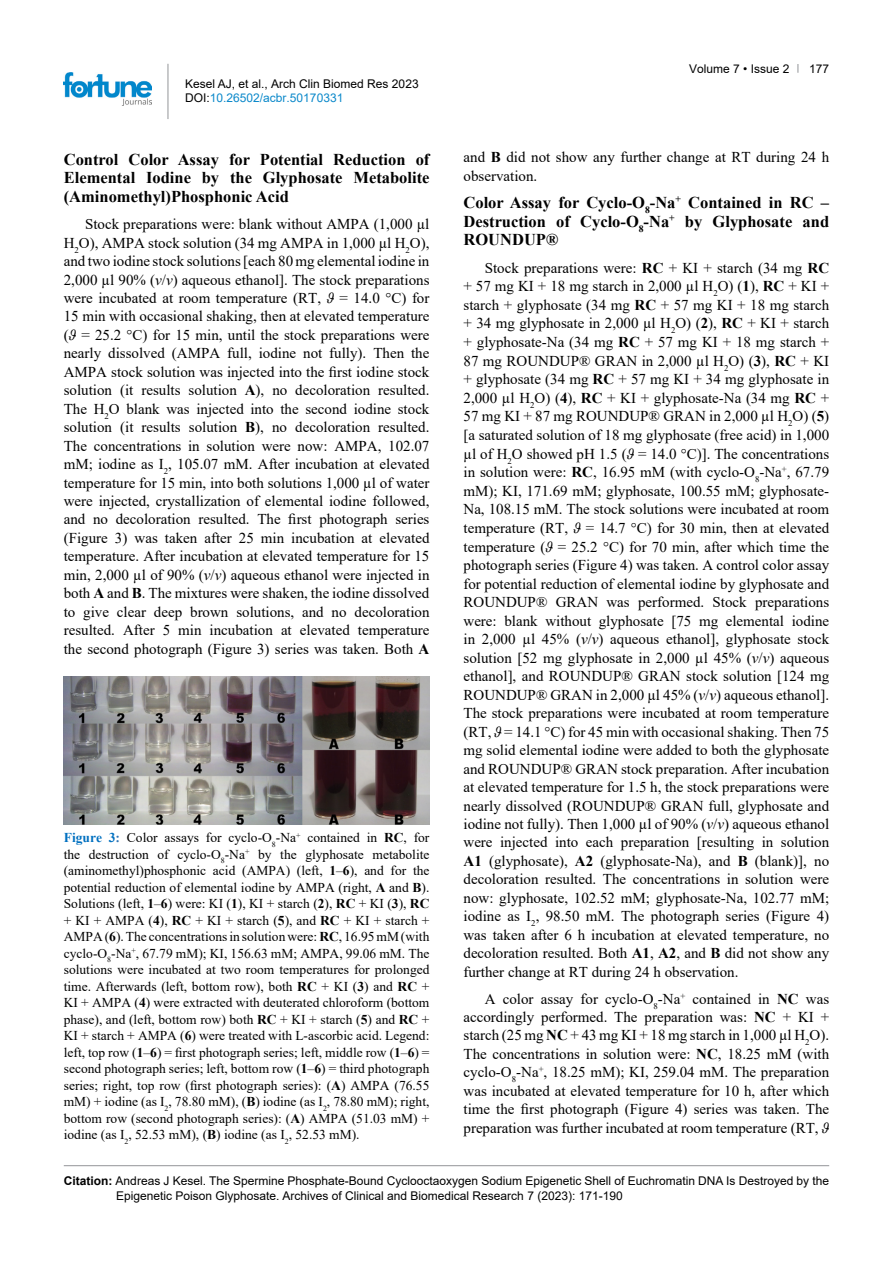
<style>
.page{position:relative;width:893px;height:1263px;background:#fff}
.page>*{position:absolute;margin:0;border:0;box-sizing:border-box;transform-origin:0 0}
.t1{font:700 16.5px/18.8px "Times New Roman";color:#000;text-align:justify}
.t2{font:15px/18.6px "Times New Roman";color:#000;text-align:justify}
.t3{font:13.5px/16.5px "Times New Roman";color:#000;text-align:justify}
.t4{font:12px/14.4px "Arial";color:#000}
.s1{color:#0a88ca}
.s2{font-style:italic}
.s3{font-weight:700}
.s4{font-weight:700;color:#0070c0}
.s5{font-weight:700;color:#2e74b5}
</style>
<div class="page">
<hr style="left:168px;top:64px;width:1px;height:55px;background:#939598">
<img style="left:64px;top:72px;width:88px;height:33px">
<hr style="left:64px;top:1165px;width:765px;height:1px;background:#939598">
<img style="left:64px;top:676px;width:365px;height:148px">
<p class="t4" style="left:185px;top:76px;width:235px">Kesel AJ, et al., Arch Clin Biomed Res 2023<br>DOI:<span class="s1">10.26502/acbr.50170331</span></p>
<p class="t1" style="left:64px;top:149px;width:367px">Control Color Assay for Potential Reduction of Elemental Iodine by the Glyphosate Metabolite (Aminomethyl)Phosphonic Acid</p>
<p class="t2" style="left:64px;top:214px;width:367px;text-indent:21px">Stock preparations were: blank without AMPA (1,000 µl H<sub>2</sub>O), AMPA stock solution (34 mg AMPA in 1,000 µl H<sub>2</sub>O), and two iodine stock solutions [each 80 mg elemental iodine in 2,000 µl 90% (<span class="s2">v</span>/<span class="s2">v</span>) aqueous ethanol]. The stock preparations were incubated at room temperature (RT, <span class="s2">ϑ</span> = 14.0 °C) for 15 min with occasional shaking, then at elevated temperature (<span class="s2">ϑ</span> = 25.2 °C) for 15 min, until the stock preparations were nearly dissolved (AMPA full, iodine not fully). Then the AMPA stock solution was injected into the first iodine stock solution (it results solution <span class="s3">A</span>), no decoloration resulted.<br>The H<sub>2</sub>O blank was injected into the second iodine stock solution (it results solution <span class="s3">B</span>), no decoloration resulted.<br>The concentrations in solution were now: AMPA, 102.07 mM; iodine as I<sub>2</sub>, 105.07 mM. After incubation at elevated temperature for 15 min, into both solutions 1,000 µl of water were injected, crystallization of elemental iodine followed, and no decoloration resulted. The first photograph series (Figure 3) was taken after 25 min incubation at elevated temperature. After incubation at elevated temperature for 15 min, 2,000 µl of 90% (<span class="s2">v</span>/<span class="s2">v</span>) aqueous ethanol were injected in both <span class="s3">A</span> and <span class="s3">B</span>. The mixtures were shaken, the iodine dissolved to give clear deep brown solutions, and no decoloration resulted. After 5 min incubation at elevated temperature the second photograph (Figure 3) series was taken. Both <span class="s3">A</span></p>
<p class="t3" style="left:64px;top:829px;width:367px"><span class="s4">Figure 3</span><span class="s5">:</span> Color assays for cyclo-O<sub>8</sub>-Na<sup>+</sup> contained in <span class="s3">RC</span>, for the destruction of cyclo-O<sub>8</sub>-Na<sup>+</sup> by the glyphosate metabolite (aminomethyl)phosphonic acid (AMPA) (left, <span class="s3">1</span>–<span class="s3">6</span>), and for the potential reduction of elemental iodine by AMPA (right, <span class="s3">A</span> and <span class="s3">B</span>).<br>Solutions (left, <span class="s3">1</span>–<span class="s3">6</span>) were: KI (<span class="s3">1</span>), KI + starch (<span class="s3">2</span>), <span class="s3">RC</span> + KI (<span class="s3">3</span>), <span class="s3">RC </span>+ KI + AMPA (<span class="s3">4</span>), <span class="s3">RC</span> + KI + starch (<span class="s3">5</span>), and <span class="s3">RC</span> + KI + starch + AMPA (<span class="s3">6</span>). The concentrations in solution were: <span class="s3">RC</span>, 16.95 mM (with cyclo-O<sub>8</sub>-Na<sup>+</sup>, 67.79 mM); KI, 156.63 mM; AMPA, 99.06 mM. The solutions were incubated at two room temperatures for prolonged time. Afterwards (left, bottom row), both <span class="s3">RC</span> + KI (<span class="s3">3</span>) and <span class="s3">RC</span> + KI + AMPA (<span class="s3">4</span>) were extracted with deuterated chloroform (bottom phase), and (left, bottom row) both <span class="s3">RC</span> + KI + starch (<span class="s3">5</span>) and <span class="s3">RC</span> + KI + starch + AMPA (<span class="s3">6</span>) were treated with L-ascorbic acid. Legend: left, top row (<span class="s3">1</span>–<span class="s3">6</span>) = first photograph series; left, middle row (<span class="s3">1</span>–<span class="s3">6</span>) = second photograph series; left, bottom row (<span class="s3">1</span>–<span class="s3">6</span>) = third photograph series; right, top row (first photograph series): (<span class="s3">A</span>) AMPA (76.55 mM) + iodine (as I<sub>2</sub>, 78.80 mM), (<span class="s3">B</span>) iodine (as I<sub>2</sub>, 78.80 mM); right, bottom row (second photograph series): (<span class="s3">A</span>) AMPA (51.03 mM) + iodine (as I<sub>2</sub>, 52.53 mM), (<span class="s3">B</span>) iodine (as I<sub>2</sub>, 52.53 mM).</p>
<p class="t4" style="left:689px;top:61px;width:102px">Volume 7 • Issue 2</p>
<p class="t4" style="left:809px;top:61px;width:22px">177</p>
<p class="t2" style="left:463px;top:147px;width:367px">and <span class="s3">B</span> did not show any further change at RT during 24 h observation.</p>
<p class="t1" style="left:463px;top:193px;width:367px">Color Assay for Cyclo-O<sub>8</sub>-Na<sup>+</sup> Contained in RC – Destruction of Cyclo-O<sub>8</sub>-Na<sup>+</sup> by Glyphosate and ROUNDUP®</p>
<p class="t2" style="left:463px;top:258px;width:367px;text-indent:21px">Stock preparations were: <span class="s3">RC</span> + KI + starch (34 mg <span class="s3">RC </span>+ 57 mg KI + 18 mg starch in 2,000 µl H<sub>2</sub>O) (<span class="s3">1</span>), <span class="s3">RC</span> + KI + starch + glyphosate (34 mg <span class="s3">RC</span> + 57 mg KI + 18 mg starch + 34 mg glyphosate in 2,000 µl H<sub>2</sub>O) (<span class="s3">2</span>), <span class="s3">RC</span> + KI + starch + glyphosate-Na (34 mg <span class="s3">RC</span> + 57 mg KI + 18 mg starch + 87 mg ROUNDUP® GRAN in 2,000 µl H<sub>2</sub>O) (<span class="s3">3</span>), <span class="s3">RC</span> + KI + glyphosate (34 mg <span class="s3">RC</span> + 57 mg KI + 34 mg glyphosate in 2,000 µl H<sub>2</sub>O) (<span class="s3">4</span>), <span class="s3">RC</span> + KI + glyphosate-Na (34 mg <span class="s3">RC</span> + 57 mg KI + 87 mg ROUNDUP® GRAN in 2,000 µl H<sub>2</sub>O) (<span class="s3">5</span>) [a saturated solution of 18 mg glyphosate (free acid) in 1,000 µl of H<sub>2</sub>O showed pH 1.5 (<span class="s2">ϑ</span> = 14.0 °C)]. The concentrations in solution were: <span class="s3">RC</span>, 16.95 mM (with cyclo-O<sub>8</sub>-Na<sup>+</sup>, 67.79 mM); KI, 171.69 mM; glyphosate, 100.55 mM; glyphosate-Na, 108.15 mM. The stock solutions were incubated at room temperature (RT, <span class="s2">ϑ</span> = 14.7 °C) for 30 min, then at elevated temperature (<span class="s2">ϑ</span> = 25.2 °C) for 70 min, after which time the photograph series (Figure 4) was taken. A control color assay for potential reduction of elemental iodine by glyphosate and ROUNDUP® GRAN was performed. Stock preparations were: blank without glyphosate [75 mg elemental iodine in 2,000 µl 45% (<span class="s2">v</span>/<span class="s2">v</span>) aqueous ethanol], glyphosate stock solution [52 mg glyphosate in 2,000 µl 45% (<span class="s2">v</span>/<span class="s2">v</span>) aqueous ethanol], and ROUNDUP® GRAN stock solution [124 mg ROUNDUP® GRAN in 2,000 µl 45% (<span class="s2">v</span>/<span class="s2">v</span>) aqueous ethanol].<br>The stock preparations were incubated at room temperature (RT, <span class="s2">ϑ</span> = 14.1 °C) for 45 min with occasional shaking. Then 75 mg solid elemental iodine were added to both the glyphosate and ROUNDUP® GRAN stock preparation. After incubation at elevated temperature for 1.5 h, the stock preparations were nearly dissolved (ROUNDUP® GRAN full, glyphosate and iodine not fully). Then 1,000 µl of 90% (<span class="s2">v</span>/<span class="s2">v</span>) aqueous ethanol were injected into each preparation [resulting in solution <span class="s3">A1</span> (glyphosate), <span class="s3">A2</span> (glyphosate-Na), and <span class="s3">B</span> (blank)], no decoloration resulted. The concentrations in solution were now: glyphosate, 102.52 mM; glyphosate-Na, 102.77 mM; iodine as I<sub>2</sub>, 98.50 mM. The photograph series (Figure 4) was taken after 6 h incubation at elevated temperature, no decoloration resulted. Both <span class="s3">A1</span>, <span class="s3">A2</span>, and <span class="s3">B</span> did not show any further change at RT during 24 h observation.</p>
<p class="t2" style="left:463px;top:989px;width:367px;text-indent:21px">A color assay for cyclo-O<sub>8</sub>-Na<sup>+</sup> contained in <span class="s3">NC</span> was accordingly performed. The preparation was: <span class="s3">NC</span> + KI + starch (25 mg <span class="s3">NC</span> + 43 mg KI + 18 mg starch in 1,000 µl H<sub>2</sub>O).<br>The concentrations in solution were: <span class="s3">NC</span>, 18.25 mM (with cyclo-O<sub>8</sub>-Na<sup>+</sup>, 18.25 mM); KI, 259.04 mM. The preparation was incubated at elevated temperature for 10 h, after which time the first photograph (Figure 4) series was taken. The preparation was further incubated at room temperature (RT, <span class="s2">ϑ</span></p>
<p class="t4" style="left:116px;top:1173px;width:715px;line-height:15px;text-indent:-52px"><span class="s3">Citation:</span> Andreas J Kesel. The Spermine Phosphate-Bound Cyclooctaoxygen Sodium Epigenetic Shell of Euchromatin DNA Is Destroyed by the<br>Epigenetic Poison Glyphosate. Archives of Clinical and Biomedical Research 7 (2023): 171-190</p>
</div>
